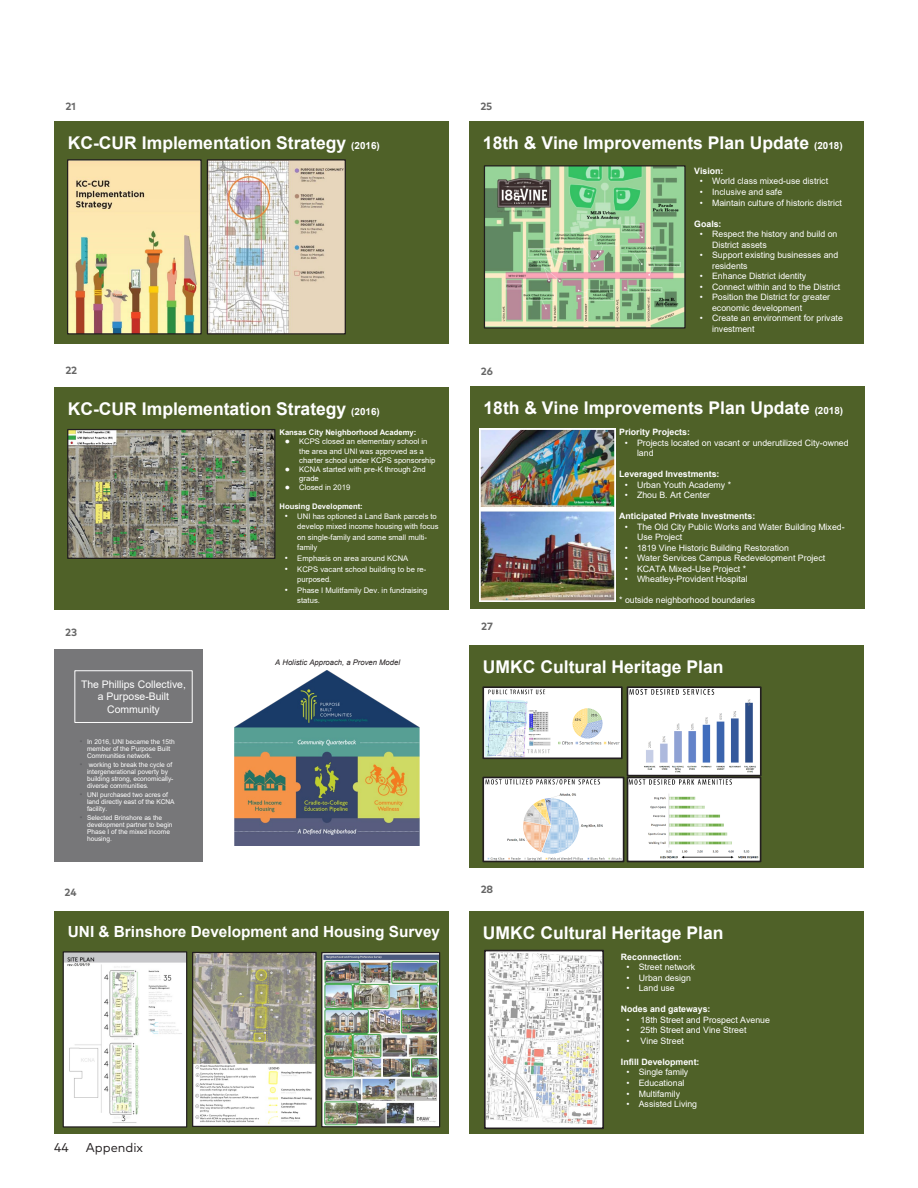
<style>
.page{position:relative;width:918px;height:1188px;background:#fff}
.page>*{position:absolute;margin:0;border:0;box-sizing:border-box;transform-origin:0 0}
.t1{font:700 17.55px "Arial";color:#fff}
.t2{font:700 15.3px "Arial";color:#fff}
.t3{font:12.75px "Mark OT";color:#231f20}
.t4{font:10.5px/12.5px "Arial";color:#fff;text-align:center}
.t5{font:700 10.5px "Mark OT";color:#666}
.t6{font:8.85px/10.5px "Arial";color:#fff}
.t7{font:700 8.85px "Arial";color:#fff}
.t8{font:7.65px/10.6px "Arial";color:#fff}
.t9{font:700 7.65px "Arial";color:#fff}
.t10{font:italic 7.65px "Arial";color:#231f20}
.t11{font:6.6px/7.1px "Arial";color:#fff}
.s1{font-size:9.9px}
.s2{font-size:8.85px}
.s3{font-size:7.65px;color:#636366}
</style>
<div class="page">
<div style="left:54px;top:122px;width:395px;height:222px;background:#4f6128"></div>
<img style="left:69px;top:161px;width:131px;height:172px">
<div style="left:67px;top:159px;width:135px;height:176px;border:1px solid #231f20"></div>
<img style="left:209px;top:161px;width:135px;height:172px">
<div style="left:207px;top:159px;width:139px;height:176px;border:1px solid #231f20"></div>
<div style="left:54px;top:387px;width:395px;height:222px;background:#4f6128"></div>
<img style="left:69px;top:431px;width:204px;height:126px">
<div style="left:67px;top:429px;width:208px;height:130px;border:1px solid #231f20"></div>
<div style="left:54px;top:650px;width:395px;height:212px;background:#777779"></div>
<div style="left:74px;top:670px;width:119px;height:53px;border:1px solid #fff"></div>
<div style="left:204px;top:650px;width:245px;height:212px;background:#fff"></div>
<img style="left:235px;top:671px;width:184px;height:175px">
<div style="left:54px;top:911px;width:395px;height:222px;background:#4f6128"></div>
<img style="left:194px;top:954px;width:121px;height:171px">
<div style="left:192px;top:952px;width:125px;height:175px;border:1px solid #231f20"></div>
<img style="left:65px;top:953px;width:120px;height:173px">
<div style="left:63px;top:951px;width:124px;height:177px;border:1px solid #231f20"></div>
<img style="left:323px;top:954px;width:115px;height:171px">
<div style="left:321px;top:952px;width:119px;height:175px;border:1px solid #231f20"></div>
<div style="left:469px;top:122px;width:395px;height:222px;background:#4f6128"></div>
<img style="left:486px;top:167px;width:198px;height:160px">
<div style="left:484px;top:165px;width:202px;height:164px;border:1px solid #231f20"></div>
<div style="left:470px;top:386px;width:395px;height:223px;background:#4f6128"></div>
<img style="left:480px;top:428px;width:135px;height:173px">
<div style="left:469px;top:645px;width:395px;height:222px;background:#4f6128"></div>
<img style="left:630px;top:689px;width:129px;height:84px">
<div style="left:627px;top:686px;width:135px;height:90px;border:2px solid #231f20"></div>
<img style="left:485px;top:780px;width:136px;height:79px">
<div style="left:482px;top:777px;width:142px;height:85px;border:2px solid #231f20"></div>
<img style="left:630px;top:780px;width:128px;height:79px">
<div style="left:627px;top:777px;width:134px;height:85px;border:2px solid #231f20"></div>
<img style="left:485px;top:689px;width:135px;height:67px">
<div style="left:482px;top:686px;width:141px;height:73px;border:2px solid #231f20"></div>
<div style="left:469px;top:911px;width:395px;height:223px;background:#4f6128"></div>
<img style="left:487px;top:953px;width:114px;height:173px">
<div style="left:484px;top:950px;width:120px;height:179px;border:2px solid #231f20"></div>
<p class="t5" style="left:66px;top:99px;width:12px">21</p>
<p class="t5" style="left:480px;top:99px;width:14px">25</p>
<p class="t1" style="left:68px;top:131px;width:314px">KC-CUR Implementation Strategy <span class="s1">(2016)</span></p>
<p class="t1" style="left:483px;top:131px;width:361px">18th &amp; Vine Improvements Plan Update <span class="s1">(2018)</span></p>
<p class="t7" style="left:694px;top:165px;width:31px">Vision:</p>
<p class="t6" style="left:700px;top:176px;width:130px">• World class mixed-use district</p>
<p class="t6" style="left:700px;top:187px;width:84px">• Inclusive and safe</p>
<p class="t6" style="left:700px;top:197px;width:144px">• Maintain culture of historic district</p>
<p class="t7" style="left:694px;top:217px;width:29px">Goals:</p>
<p class="t6" style="left:712px;top:229px;width:127px;text-indent:-12px">• Respect the history and build on<br>District assets</p>
<p class="t6" style="left:712px;top:250px;width:128px;text-indent:-12px">• Support existing businesses and residents</p>
<p class="t6" style="left:700px;top:271px;width:108px">• Enhance District identity</p>
<p class="t6" style="left:700px;top:281px;width:142px">• Connect within and to the District</p>
<p class="t6" style="left:712px;top:292px;width:120px;text-indent:-12px">• Position the District for greater economic development</p>
<p class="t6" style="left:712px;top:313px;width:132px;text-indent:-12px">• Create an environment for private investment</p>
<p class="t5" style="left:65px;top:363px;width:13px">22</p>
<p class="t5" style="left:481px;top:364px;width:14px">26</p>
<p class="t1" style="left:68px;top:397px;width:314px">KC-CUR Implementation Strategy <span class="s1">(2016)</span></p>
<p class="t9" style="left:279px;top:427px;width:138px">Kansas City Neighborhood Academy:</p>
<p class="t8" style="left:299px;top:437px;width:138px;line-height:9.1px;text-indent:-14px"><span class="s2">●</span> KCPS closed an elementary school in the area and UNI was approved as a charter school under KCPS sponsorship</p>
<p class="t8" style="left:299px;top:465px;width:128px;line-height:9.1px;text-indent:-14px"><span class="s2">●</span> KCNA started with pre-K through 2nd grade</p>
<p class="t8" style="left:285px;top:482px;width:67px"><span class="s2">●</span> Closed in 2019</p>
<p class="t9" style="left:279px;top:501px;width:85px">Housing Development:</p>
<p class="t8" style="left:297px;top:511px;width:143px;text-indent:-12px"><span class="s2">•</span> UNI has optioned a Land Bank parcels to develop mixed income housing with focus on single-family and some small multi&shy;family</p>
<p class="t8" style="left:285px;top:553px;width:125px"><span class="s2">•</span> Emphasis on area around KCNA</p>
<p class="t8" style="left:297px;top:564px;width:131px;text-indent:-12px"><span class="s2">•</span> KCPS vacant school building to be re&shy;purposed.</p>
<p class="t8" style="left:297px;top:585px;width:131px;text-indent:-12px"><span class="s2">•</span> Phase I Mulitfamily Dev. in fundraising status.</p>
<p class="t5" style="left:65px;top:625px;width:13px">23</p>
<p class="t4" style="left:81px;top:678px;width:106px">The Phillips Collective, a Purpose-Built<br>Community</p>
<p class="t11" style="left:87px;top:738px;width:89px;text-indent:-7px"><span class="s3">•</span> In 2016, UNI became the 15th member of the Purpose Built<br>Communities network.</p>
<p class="t11" style="left:87px;top:761px;width:88px;text-indent:-7px"><span class="s3">•</span> working to break the cycle of intergenerational poverty by building strong, economically&shy;diverse communities.</p>
<p class="t11" style="left:87px;top:791px;width:89px;text-indent:-7px"><span class="s3">•</span> UNI purchased two acres of land directly east of the KCNA facility.</p>
<p class="t11" style="left:87px;top:814px;width:87px;text-indent:-7px"><span class="s3">•</span> Selected Brinshore as the development partner to begin<br>Phase I of the mixed income housing.</p>
<p class="t10" style="left:275px;top:657px;width:126px">A Holistic Approach, a Proven Model</p>
<p class="t1" style="left:484px;top:396px;width:361px">18th &amp; Vine Improvements Plan Update <span class="s1">(2018)</span></p>
<p class="t7" style="left:619px;top:426px;width:72px">Priority Projects:</p>
<p class="t6" style="left:637px;top:437px;width:213px;text-indent:-12px">• Projects located on vacant or underutilized City-owned land</p>
<p class="t7" style="left:619px;top:468px;width:102px">Leveraged Investments:</p>
<p class="t6" style="left:625px;top:479px;width:108px">• Urban Youth Academy *</p>
<p class="t6" style="left:625px;top:490px;width:87px">• Zhou B. Art Center</p>
<p class="t7" style="left:619px;top:510px;width:138px">Anticipated Private Investments:</p>
<p class="t6" style="left:637px;top:521px;width:209px;text-indent:-12px">• The Old City Public Works and Water Building Mixed-<br>Use Project</p>
<p class="t6" style="left:625px;top:542px;width:166px">• 1819 Vine Historic Building Restoration</p>
<p class="t6" style="left:625px;top:553px;width:202px">• Water Services Campus Redevelopment Project</p>
<p class="t6" style="left:625px;top:563px;width:123px">• KCATA Mixed-Use Project *</p>
<p class="t6" style="left:625px;top:574px;width:124px">• Wheatley-Provident Hospital</p>
<p class="t6" style="left:619px;top:595px;width:137px">* outside neighborhood boundaries</p>
<p class="t5" style="left:481px;top:619px;width:13px">27</p>
<p class="t1" style="left:483px;top:654px;width:242px">UMKC Cultural Heritage Plan</p>
<p class="t5" style="left:65px;top:885px;width:14px">24</p>
<p class="t5" style="left:481px;top:883px;width:14px">28</p>
<p class="t2" style="left:68px;top:921px;width:374px">UNI &amp; Brinshore Development and Housing Survey</p>
<h3 class="t3" style="left:54px;top:1140px;width:16px">44</h3>
<h3 class="t3" style="left:86px;top:1140px;width:59px">Appendix</h3>
<p class="t1" style="left:483px;top:921px;width:242px">UMKC Cultural Heritage Plan</p>
<p class="t7" style="left:621px;top:950px;width:62px">Reconnection:</p>
<p class="t6" style="left:626px;top:962px;width:70px">• Street network</p>
<p class="t6" style="left:626px;top:972px;width:66px">• Urban design</p>
<p class="t6" style="left:626px;top:983px;width:50px">• Land use</p>
<p class="t7" style="left:621px;top:1003px;width:91px">Nodes and gateways:</p>
<p class="t6" style="left:626px;top:1014px;width:145px">• 18th Street and Prospect Avenue</p>
<p class="t6" style="left:626px;top:1025px;width:122px">• 25th Street and Vine Street</p>
<p class="t6" style="left:626px;top:1035px;width:59px">• Vine Street</p>
<p class="t7" style="left:621px;top:1056px;width:80px">Infill Development:</p>
<p class="t6" style="left:626px;top:1067px;width:63px">• Single family</p>
<p class="t6" style="left:626px;top:1078px;width:60px">• Educational</p>
<p class="t6" style="left:626px;top:1088px;width:55px">• Multifamily</p>
<p class="t6" style="left:626px;top:1099px;width:72px">• Assisted Living</p>
</div>
